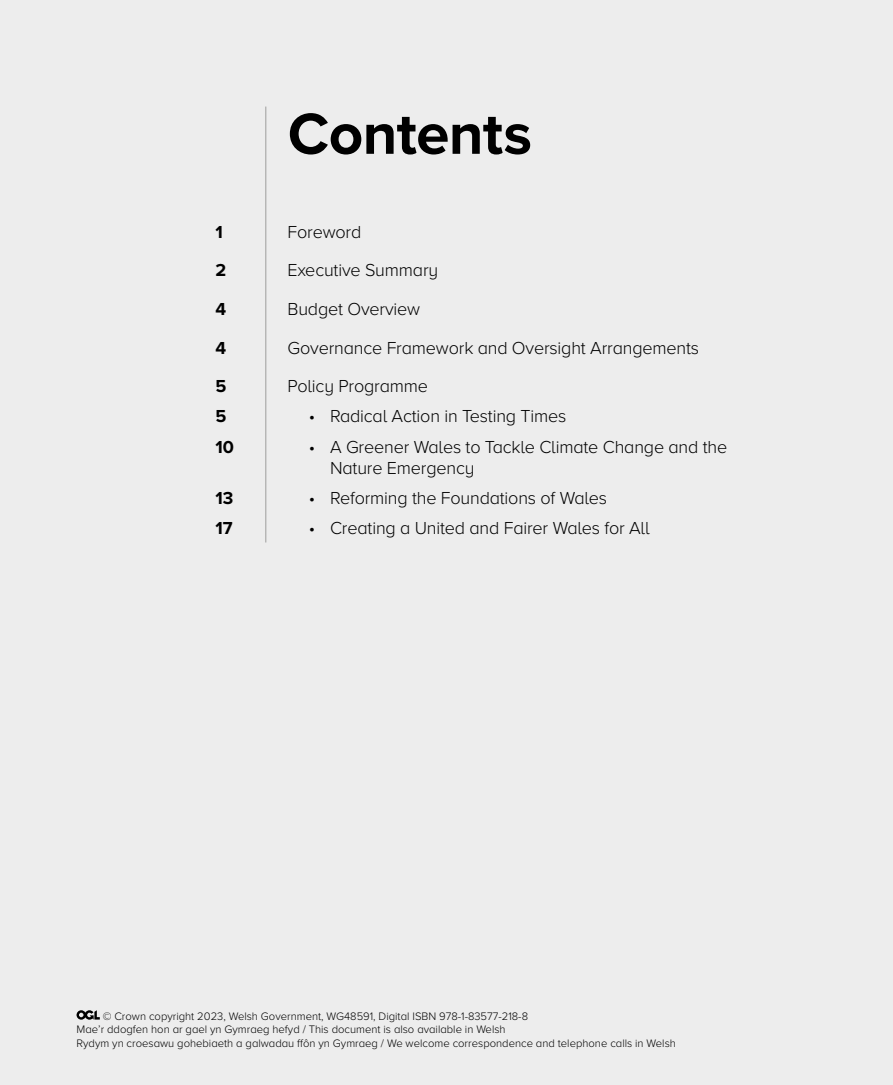
<style>
.page{position:relative;width:893px;height:1085px;background:#fff}
.page>*{position:absolute;margin:0;border:0;box-sizing:border-box;transform-origin:0 0}
.Bold_Page_Header{font:700 60px "Proxima Nova";letter-spacing:-.01em;color:#000}
.Contents_Indented{font:300 18px/21.6px "Proxima Nova";letter-spacing:-.01em;color:#000}
.Contents_Text{font:300 18px "Proxima Nova";letter-spacing:-.01em;color:#000}
.Contents_Before_Indented{font:300 18px "Proxima Nova";letter-spacing:-.01em;color:#000}
.Contents_Numbers_2mm{font:700 18px "Proxima Nova";color:#000}
.Contents_Numbers{font:700 18px "Proxima Nova";color:#000}
.t1{font:300 11.25px/13.5px "Proxima Nova";color:#000}
</style>
<div class="page">
<div style="left:0;top:0;width:893px;height:1084px;background:#ededed"></div>
<hr style="left:265px;top:106px;width:1px;height:436px;background:#9d9d9c">
<svg style="left:77px;top:1010px;width:23px;height:9px"></svg>
<p class="Contents_Numbers" style="left:216px;top:218px;width:9px">1</p>
<p class="Contents_Numbers" style="left:216px;top:257px;width:12px">2</p>
<p class="Contents_Numbers" style="left:216px;top:295px;width:12px">4</p>
<p class="Contents_Numbers" style="left:216px;top:334px;width:12px">4</p>
<p class="Contents_Numbers_2mm" style="left:216px;top:373px;width:12px">5</p>
<p class="Contents_Numbers_2mm" style="left:216px;top:403px;width:12px">5</p>
<p class="Contents_Numbers_2mm" style="left:216px;top:433px;width:20px">10</p>
<p class="Contents_Numbers_2mm" style="left:216px;top:485px;width:19px">13</p>
<p class="Contents_Numbers_2mm" style="left:216px;top:515px;width:19px">17</p>
<h1 class="Bold_Page_Header" style="left:288px;top:89px;width:246px">Contents</h1>
<p class="Contents_Text" style="left:288px;top:218px;width:75px">Foreword</p>
<p class="Contents_Text" style="left:288px;top:257px;width:152px">Executive Summary</p>
<p class="Contents_Text" style="left:288px;top:295px;width:134px">Budget Overview</p>
<p class="Contents_Text" style="left:288px;top:334px;width:413px">Governance Framework and Oversight Arrangements</p>
<p class="Contents_Before_Indented" style="left:288px;top:373px;width:142px">Policy Programme</p>
<p class="Contents_Indented" style="left:309px;top:404px;width:259px">• Radical Action in Testing Times</p>
<p class="Contents_Indented" style="left:330px;top:435px;width:399px;text-indent:-21px">• A Greener Wales to Tackle Climate Change and the<br>Nature Emergency</p>
<p class="Contents_Indented" style="left:309px;top:486px;width:300px">• Reforming the Foundations of Wales</p>
<p class="Contents_Indented" style="left:309px;top:516px;width:342px">• Creating a United and Fairer Wales for All</p>
<p class="t1" style="left:77px;top:1008px;width:601px;text-indent:26px">© Crown copyright 2023, Welsh Government, WG48591, Digital ISBN 978-1-83577-218-8<br>Mae’r ddogfen hon ar gael yn Gymraeg hefyd / This document is also available in Welsh<br>Rydym yn croesawu gohebiaeth a galwadau ffôn yn Gymraeg / We welcome correspondence and telephone calls in Welsh</p>
</div>
